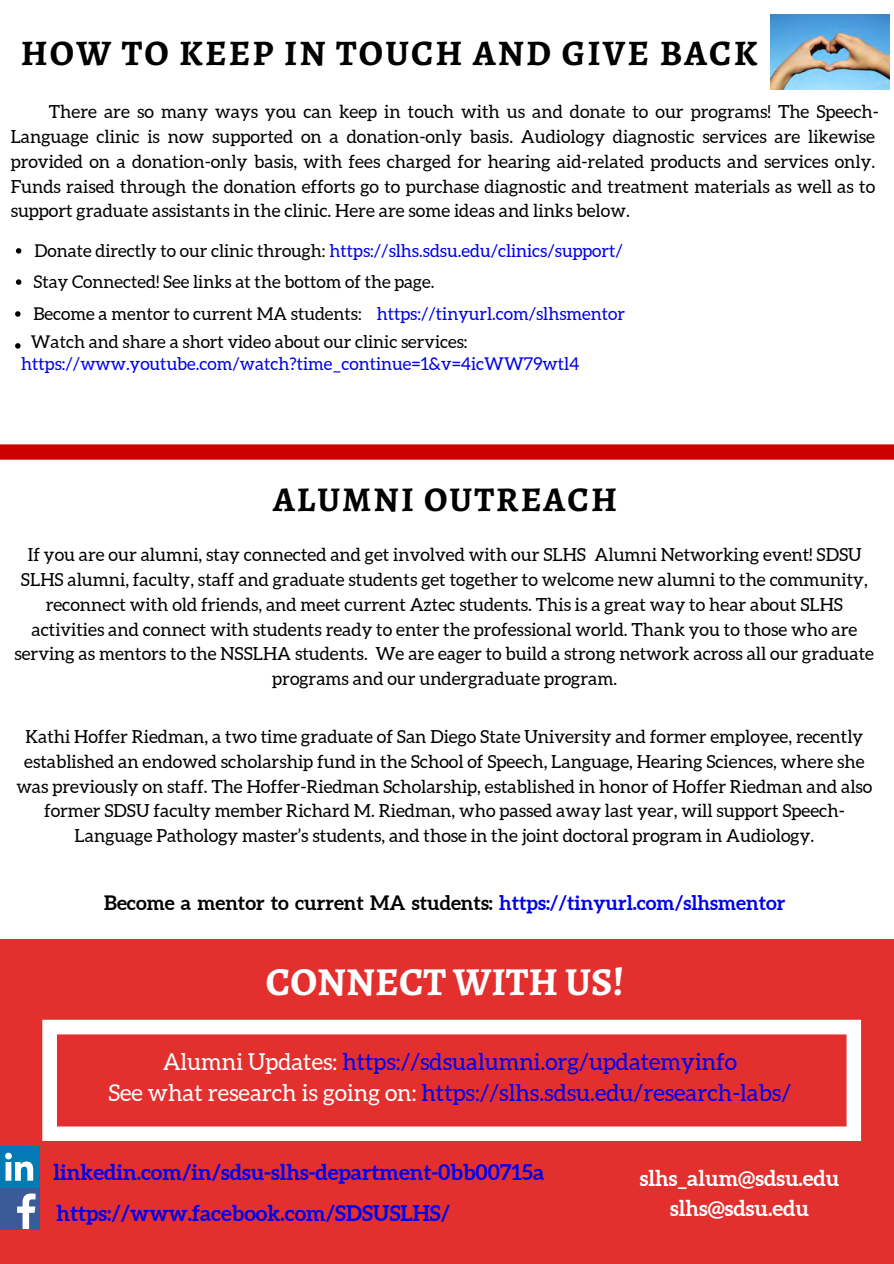
<style>
.page{position:relative;width:894px;height:1264px;background:#fff}
.page>*{position:absolute;margin:0;border:0;box-sizing:border-box;transform-origin:0 0}
.t1{font:700 39.75px "Alegreya SC";color:#fff}
.t2{font:700 36px "Alegreya SC";letter-spacing:.06em;color:#000}
.t3{font:700 34.8px "Alegreya SC";letter-spacing:.06em;color:#000}
.t4{font:23.25px/31.5px "Aleo";color:#00e;text-align:center}
.t5{font:700 21.45px/40.8px "Aleo";color:#00e}
.t6{font:700 21.45px/29.2px "Aleo";color:#fff;text-align:center}
.t7{font:700 19.8px "Aleo";color:#000}
.t8{font:18px/24.8px "Aleo";color:#000;text-align:center}
.t9{font:17.55px/31.5px "Aleo";color:#000}
.t10{font:17.55px/22.8px "Aleo";color:#0000e7}
.s1{color:#0000e7}
.s2{color:#000}
.s3{color:#fff}
</style>
<div class="page">
<div style="left:0;top:938px;width:893px;height:325px;background:#e42f2f"></div>
<div style="left:0;top:1188px;width:40px;height:40px;background:#3a5a98"></div>
<svg style="left:17px;top:1193px;width:19px;height:35px"></svg>
<div style="left:0;top:1146px;width:40px;height:41px;background:#027bb5"></div>
<svg style="left:5px;top:1152px;width:28px;height:28px"></svg>
<svg style="left:42px;top:1019px;width:818px;height:121px"></svg>
<svg style="left:16px;top:248px;width:5px;height:6px"></svg>
<img style="left:770px;top:14px;width:119px;height:76px">
<div style="left:0;top:444px;width:893px;height:15px;background:#cb0300"></div>
<svg style="left:16px;top:279px;width:5px;height:6px"></svg>
<svg style="left:15px;top:311px;width:6px;height:6px"></svg>
<svg style="left:15px;top:343px;width:6px;height:5px"></svg>
<p class="t2" style="left:21px;top:29px;width:738px">HOW TO KEEP IN TOUCH AND GIVE BACK</p>
<p class="t8" style="left:11px;top:99px;width:869px;text-align:left;text-indent:38px">There are so many ways you can keep in touch with us and donate to our programs! The Speech-Language clinic is now supported on a donation-only basis. Audiology diagnostic services are likewise provided on a donation-only basis, with fees charged for hearing aid-related products and services only.<br>Funds raised through the donation efforts go to purchase diagnostic and treatment materials as well as to support graduate assistants in the clinic. Here are some ideas and links below.</p>
<p class="t9" style="left:34px;top:235px;width:593px">Donate directly to our clinic through: <span class="s1">https://slhs.sdsu.edu/clinics/support/<br></span>Stay Connected! See links at the bottom of the page.<br>Become a mentor to current MA students: <span class="s1">https://tinyurl.com/slhsmentor</span></p>
<p class="t10" style="left:21px;top:330px;width:559px;text-indent:10px"><span class="s2">Watch and share a short video about our clinic services: </span>https://www.youtube.com/watch?time_continue=1&amp;v=4icWW79wtl4</p>
<p class="t3" style="left:273px;top:476px;width:345px">ALUMNI OUTREACH</p>
<p class="t8" style="left:14px;top:542px;width:860px">If you are our alumni, stay connected and get involved with our SLHS Alumni Networking event! SDSU SLHS alumni, faculty, staff and graduate students get together to welcome new alumni to the community, reconnect with old friends, and meet current Aztec students. This is a great way to hear about SLHS activities and connect with students ready to enter the professional world. Thank you to those who are serving as mentors to the NSSLHA students. We are eager to build a strong network across all our graduate programs and our undergraduate program.</p>
<p class="t8" style="left:16px;top:724px;width:857px">Kathi Hoffer Riedman, a two time graduate of San Diego State University and former employee, recently established an endowed scholarship fund in the School of Speech, Language, Hearing Sciences, where she was previously on staff. The Hoffer-Riedman Scholarship, established in honor of Hoffer Riedman and also former SDSU faculty member Richard M. Riedman, who passed away last year, will support Speech-Language Pathology master’s students, and those in the joint doctoral program in Audiology.</p>
<p class="t7" style="left:104px;top:891px;width:682px">Become a mentor to current MA students: <span class="s1">https://tinyurl.com/slhsmentor</span></p>
<p class="t1" style="left:266px;top:954px;width:359px">CONNECT WITH US!</p>
<p class="t4" style="left:108px;top:1045px;width:684px"><span class="s3">Alumni Updates:</span> https://sdsualumni.org/updatemyinfo<br><span class="s3">See what research is going on:</span> https://slhs.sdsu.edu/research-labs/</p>
<p class="t5" style="left:53px;top:1151px;width:492px">linkedin.com/in/sdsu-slhs-department-0bb00715a https://www.facebook.com/SDSUSLHS/</p>
<p class="t6" style="left:639px;top:1163px;width:201px">slhs_alum@sdsu.edu slhs@sdsu.edu</p>
</div>
